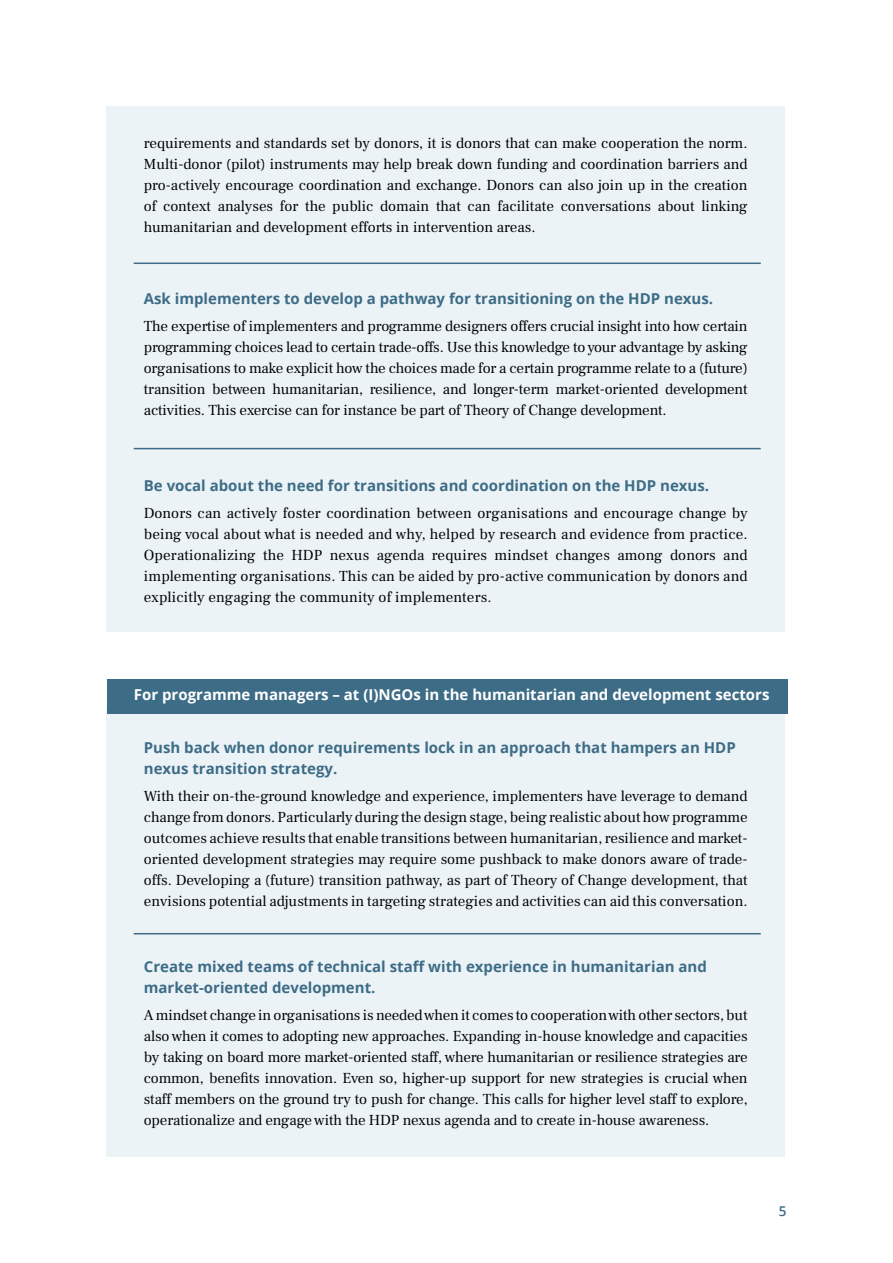
<style>
.page{position:relative;width:893px;height:1263px;background:#fff}
.page>*{position:absolute;margin:0;border:0;box-sizing:border-box;transform-origin:0 0}
.t1{font:15px/21px "Frank Ruhl Libre";letter-spacing:-.01em;color:#000;text-align:justify}
.t2{font:700 15px/21px "Open Sans";color:#3d6c86}
.t3{font:700 15px "Open Sans";color:#fff}
.t4{font:600 13.5px "Open Sans";color:#3f6c86}
</style>
<div class="page">
<div style="left:106px;top:706px;width:679px;height:451px;background:#ecf3f7"></div>
<div style="left:106px;top:106px;width:679px;height:525px;background:#ecf3f7"></div>
<hr style="left:134px;top:263px;width:627px;height:1px;background:#3d6c86">
<hr style="left:134px;top:448px;width:627px;height:1px;background:#3d6c86">
<hr style="left:134px;top:933px;width:627px;height:1px;background:#3d6c86">
<div style="left:107px;top:679px;width:681px;height:35px;background:#3d6c86"></div>
<p class="t1" style="left:144px;top:132px;width:605px">requirements and standards set by donors, it is donors that can make cooperation the norm.<br>Multi-donor (pilot) instruments may help break down funding and coordination barriers and pro-actively encourage coordination and exchange. Donors can also join up in the creation of context analyses for the public domain that can facilitate conversations about linking humanitarian and development efforts in intervention areas.</p>
<p class="t2" style="left:144px;top:287px;width:571px">Ask implementers to develop a pathway for transitioning on the HDP nexus.</p>
<p class="t1" style="left:144px;top:315px;width:605px">The expertise of implementers and programme designers offers crucial insight into how certain programming choices lead to certain trade-offs. Use this knowledge to your advantage by asking organisations to make explicit how the choices made for a certain programme relate to a (future) transition between humanitarian, resilience, and longer-term market-oriented development activities. This exercise can for instance be part of Theory of Change development.</p>
<p class="t2" style="left:144px;top:474px;width:567px">Be vocal about the need for transitions and coordination on the HDP nexus.</p>
<p class="t1" style="left:144px;top:502px;width:605px">Donors can actively foster coordination between organisations and encourage change by being vocal about what is needed and why, helped by research and evidence from practice.<br>Operationalizing the HDP nexus agenda requires mindset changes among donors and implementing organisations. This can be aided by pro-active communication by donors and explicitly engaging the community of implementers.</p>
<p class="t3" style="left:134px;top:684px;width:637px">For programme managers – at (I)NGOs in the humanitarian and development sectors</p>
<p class="t2" style="left:144px;top:737px;width:593px">Push back when donor requirements lock in an approach that hampers an HDP nexus transition strategy.</p>
<p class="t1" style="left:144px;top:785px;width:605px">With their on-the-ground knowledge and experience, implementers have leverage to demand change from donors. Particularly during the design stage, being realistic about how programme outcomes achieve results that enable transitions between humanitarian, resilience and market&shy;oriented development strategies may require some pushback to make donors aware of trade&shy;offs. Developing a (future) transition pathway, as part of Theory of Change development, that envisions potential adjustments in targeting strategies and activities can aid this conversation.</p>
<p class="t2" style="left:144px;top:956px;width:565px">Create mixed teams of technical staff with experience in humanitarian and market-oriented development.</p>
<p class="t1" style="left:144px;top:1004px;width:605px">A mindset change in organisations is needed when it comes to cooperation with other sectors, but also when it comes to adopting new approaches. Expanding in-house knowledge and capacities by taking on board more market-oriented staff, where humanitarian or resilience strategies are common, benefits innovation. Even so, higher-up support for new strategies is crucial when staff members on the ground try to push for change. This calls for higher level staff to explore, operationalize and engage with the HDP nexus agenda and to create in-house awareness.</p>
<p class="t4" style="left:779px;top:1202px;width:9px">5</p>
</div>
